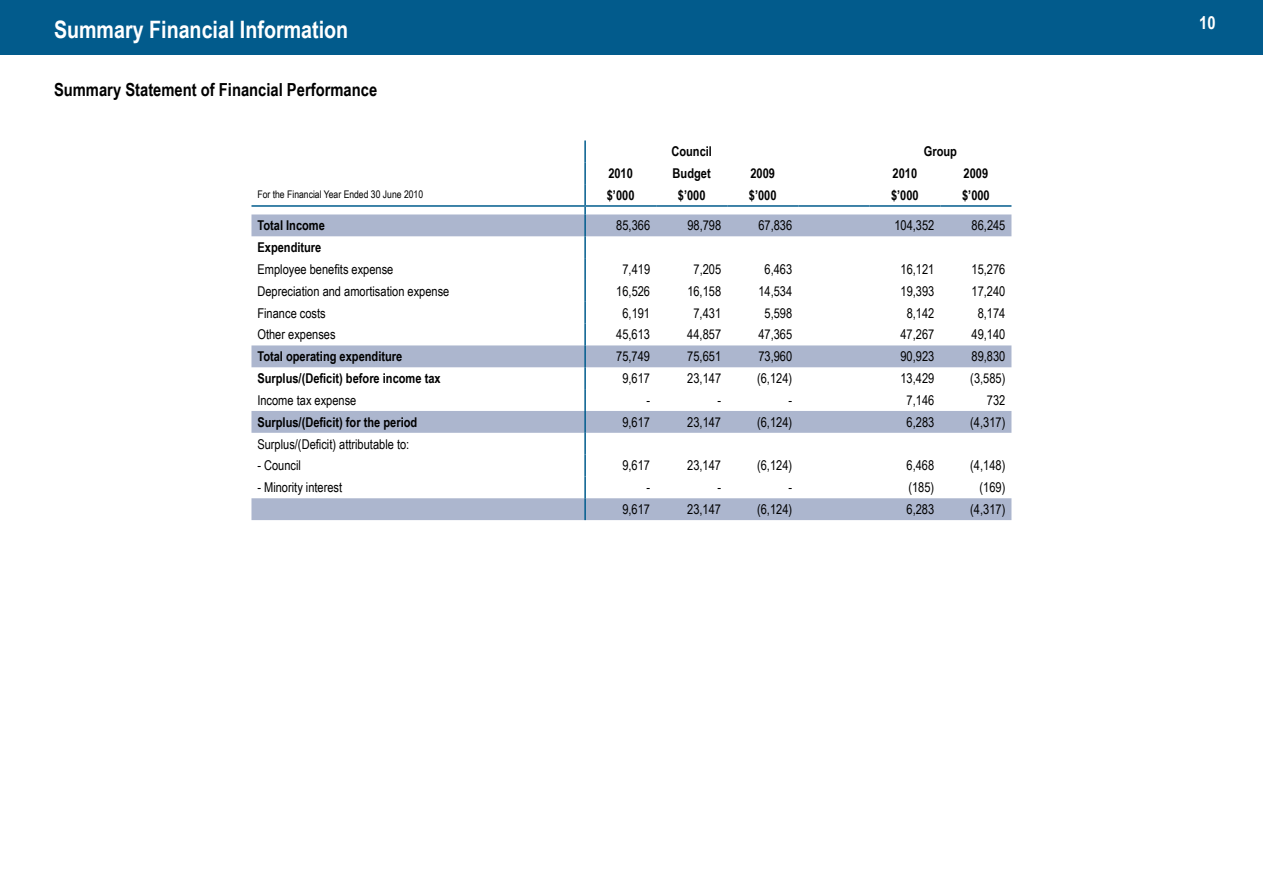
<style>
.page{position:relative;width:1263px;height:893px;background:#fff}
.page>*{position:absolute;margin:0;border:0;box-sizing:border-box;transform-origin:0 0}
.t1{font:700 24px "Arial Narrow";color:#fff}
.t2{font:700 18px "Arial Narrow";color:#000}
.t3{font:700 18px "Arial Narrow";color:#fff}
.t4{font:13.5px "Arial Narrow";color:#000}
.t5{font:700 13.5px "Arial Narrow";color:#000}
.t6{font:10.5px "Arial Narrow";color:#000}
</style>
<div class="page">
<div style="left:1px;top:0;width:1262px;height:54px;background:#025b8c"></div>
<svg style="left:251px;top:214px;width:760px;height:306px"></svg>
<hr style="left:656px;top:205px;width:71px;height:2px;background:#025b8c">
<hr style="left:727px;top:205px;width:71px;height:2px;background:#025b8c">
<hr style="left:798px;top:205px;width:71px;height:2px;background:#025b8c">
<hr style="left:869px;top:205px;width:71px;height:2px;background:#025b8c">
<hr style="left:940px;top:205px;width:71px;height:2px;background:#025b8c">
<hr style="left:251px;top:205px;width:334px;height:2px;background:#005c8d">
<hr style="left:585px;top:205px;width:71px;height:2px;background:#005c8d">
<hr style="left:584px;top:140px;width:2px;height:22px;background:#005c8d">
<hr style="left:584px;top:162px;width:2px;height:22px;background:#005c8d">
<hr style="left:584px;top:184px;width:2px;height:21px;background:#005c8d">
<svg style="left:584px;top:207px;width:2px;height:7px"></svg>
<hr style="left:584px;top:214px;width:2px;height:22px;background:#005c8d">
<hr style="left:584px;top:236px;width:2px;height:22px;background:#005c8d">
<hr style="left:584px;top:258px;width:2px;height:22px;background:#005c8d">
<hr style="left:584px;top:280px;width:2px;height:22px;background:#005c8d">
<hr style="left:584px;top:302px;width:2px;height:22px;background:#005c8d">
<hr style="left:584px;top:324px;width:2px;height:21px;background:#005c8d">
<hr style="left:584px;top:345px;width:2px;height:22px;background:#005c8d">
<hr style="left:584px;top:367px;width:2px;height:22px;background:#005c8d">
<hr style="left:584px;top:389px;width:2px;height:22px;background:#005c8d">
<hr style="left:584px;top:411px;width:2px;height:22px;background:#005c8d">
<hr style="left:584px;top:433px;width:2px;height:22px;background:#005c8d">
<hr style="left:584px;top:455px;width:2px;height:21px;background:#005c8d">
<hr style="left:584px;top:476px;width:2px;height:22px;background:#005c8d">
<hr style="left:584px;top:498px;width:2px;height:22px;background:#005c8d">
<h1 class="t1" style="left:54px;top:11px;width:296px">Summary Financial Information</h1>
<h2 class="t2" style="left:54px;top:76px;width:325px">Summary Statement of Financial Performance</h2>
<p class="t5" style="left:671px;top:141px;width:42px">Council</p>
<p class="t5" style="left:924px;top:141px;width:35px">Group</p>
<p class="t5" style="left:608px;top:163px;width:26px">2010</p>
<p class="t5" style="left:673px;top:163px;width:40px">Budget</p>
<p class="t5" style="left:750px;top:163px;width:26px">2009</p>
<p class="t5" style="left:892px;top:163px;width:26px">2010</p>
<p class="t5" style="left:964px;top:163px;width:26px">2009</p>
<p class="t6" style="left:257px;top:186px;width:167px">For the Financial Year Ended 30 June 2010</p>
<p class="t5" style="left:607px;top:185px;width:29px">$’000</p>
<p class="t5" style="left:678px;top:185px;width:29px">$’000</p>
<p class="t5" style="left:749px;top:185px;width:29px">$’000</p>
<p class="t5" style="left:891px;top:185px;width:29px">$’000</p>
<p class="t5" style="left:962px;top:185px;width:29px">$’000</p>
<p class="t5" style="left:257px;top:215px;width:69px">Total Income</p>
<p class="t4" style="left:616px;top:216px;width:35px">85,366</p>
<p class="t4" style="left:687px;top:216px;width:35px">98,798</p>
<p class="t4" style="left:758px;top:216px;width:35px">67,836</p>
<p class="t4" style="left:894px;top:216px;width:42px">104,352</p>
<p class="t4" style="left:971px;top:216px;width:35px">86,245</p>
<p class="t5" style="left:257px;top:237px;width:65px">Expenditure</p>
<p class="t4" style="left:257px;top:259px;width:137px">Employee benefits expense</p>
<p class="t4" style="left:622px;top:259px;width:29px">7,419</p>
<p class="t4" style="left:693px;top:259px;width:29px">7,205</p>
<p class="t4" style="left:764px;top:259px;width:29px">6,463</p>
<p class="t4" style="left:900px;top:259px;width:35px">16,121</p>
<p class="t4" style="left:971px;top:259px;width:35px">15,276</p>
<p class="t4" style="left:257px;top:281px;width:193px">Depreciation and amortisation expense</p>
<p class="t4" style="left:616px;top:281px;width:35px">16,526</p>
<p class="t4" style="left:687px;top:281px;width:35px">16,158</p>
<p class="t4" style="left:758px;top:281px;width:35px">14,534</p>
<p class="t4" style="left:900px;top:281px;width:35px">19,393</p>
<p class="t4" style="left:971px;top:281px;width:35px">17,240</p>
<p class="t4" style="left:257px;top:303px;width:70px">Finance costs</p>
<p class="t4" style="left:622px;top:303px;width:29px">6,191</p>
<p class="t4" style="left:693px;top:303px;width:29px">7,431</p>
<p class="t4" style="left:764px;top:303px;width:29px">5,598</p>
<p class="t4" style="left:907px;top:303px;width:29px">8,142</p>
<p class="t4" style="left:978px;top:303px;width:29px">8,174</p>
<p class="t4" style="left:257px;top:325px;width:80px">Other expenses</p>
<p class="t4" style="left:616px;top:325px;width:35px">45,613</p>
<p class="t4" style="left:687px;top:325px;width:35px">44,857</p>
<p class="t4" style="left:758px;top:325px;width:35px">47,365</p>
<p class="t4" style="left:900px;top:325px;width:35px">47,267</p>
<p class="t4" style="left:971px;top:325px;width:35px">49,140</p>
<p class="t5" style="left:257px;top:346px;width:146px">Total operating expenditure</p>
<p class="t4" style="left:616px;top:347px;width:35px">75,749</p>
<p class="t4" style="left:687px;top:347px;width:35px">75,651</p>
<p class="t4" style="left:758px;top:347px;width:35px">73,960</p>
<p class="t4" style="left:900px;top:347px;width:35px">90,923</p>
<p class="t4" style="left:971px;top:347px;width:35px">89,830</p>
<p class="t5" style="left:257px;top:368px;width:185px">Surplus/(Deficit) before income tax</p>
<p class="t4" style="left:622px;top:368px;width:29px">9,617</p>
<p class="t4" style="left:687px;top:368px;width:35px">23,147</p>
<p class="t4" style="left:757px;top:368px;width:37px">(6,124)</p>
<p class="t4" style="left:900px;top:368px;width:35px">13,429</p>
<p class="t4" style="left:970px;top:368px;width:37px">(3,585)</p>
<p class="t4" style="left:257px;top:390px;width:101px">Income tax expense</p>
<p class="t4" style="left:646px;top:390px;width:5px">-</p>
<p class="t4" style="left:717px;top:390px;width:5px">-</p>
<p class="t4" style="left:788px;top:390px;width:5px">-</p>
<p class="t4" style="left:907px;top:390px;width:29px">7,146</p>
<p class="t4" style="left:987px;top:390px;width:20px">732</p>
<p class="t5" style="left:257px;top:412px;width:161px">Surplus/(Deficit) for the period</p>
<p class="t4" style="left:622px;top:412px;width:29px">9,617</p>
<p class="t4" style="left:687px;top:412px;width:35px">23,147</p>
<p class="t4" style="left:757px;top:412px;width:37px">(6,124)</p>
<p class="t4" style="left:907px;top:412px;width:29px">6,283</p>
<p class="t4" style="left:970px;top:412px;width:37px">(4,317)</p>
<p class="t4" style="left:257px;top:434px;width:153px">Surplus/(Deficit) attributable to:</p>
<p class="t4" style="left:257px;top:456px;width:45px">- Council</p>
<p class="t4" style="left:622px;top:456px;width:29px">9,617</p>
<p class="t4" style="left:687px;top:456px;width:35px">23,147</p>
<p class="t4" style="left:757px;top:456px;width:37px">(6,124)</p>
<p class="t4" style="left:906px;top:456px;width:29px">6,468</p>
<p class="t4" style="left:970px;top:456px;width:37px">(4,148)</p>
<p class="t4" style="left:257px;top:478px;width:86px">- Minority interest</p>
<p class="t4" style="left:646px;top:478px;width:5px">-</p>
<p class="t4" style="left:717px;top:478px;width:5px">-</p>
<p class="t4" style="left:788px;top:478px;width:5px">-</p>
<p class="t4" style="left:908px;top:478px;width:27px">(185)</p>
<p class="t4" style="left:979px;top:478px;width:27px">(169)</p>
<p class="t4" style="left:622px;top:499px;width:29px">9,617</p>
<p class="t4" style="left:687px;top:499px;width:35px">23,147</p>
<p class="t4" style="left:757px;top:499px;width:37px">(6,124)</p>
<p class="t4" style="left:906px;top:499px;width:29px">6,283</p>
<p class="t4" style="left:970px;top:499px;width:37px">(4,317)</p>
<h2 class="t3" style="left:1199px;top:10px;width:18px">10</h2>
</div>
